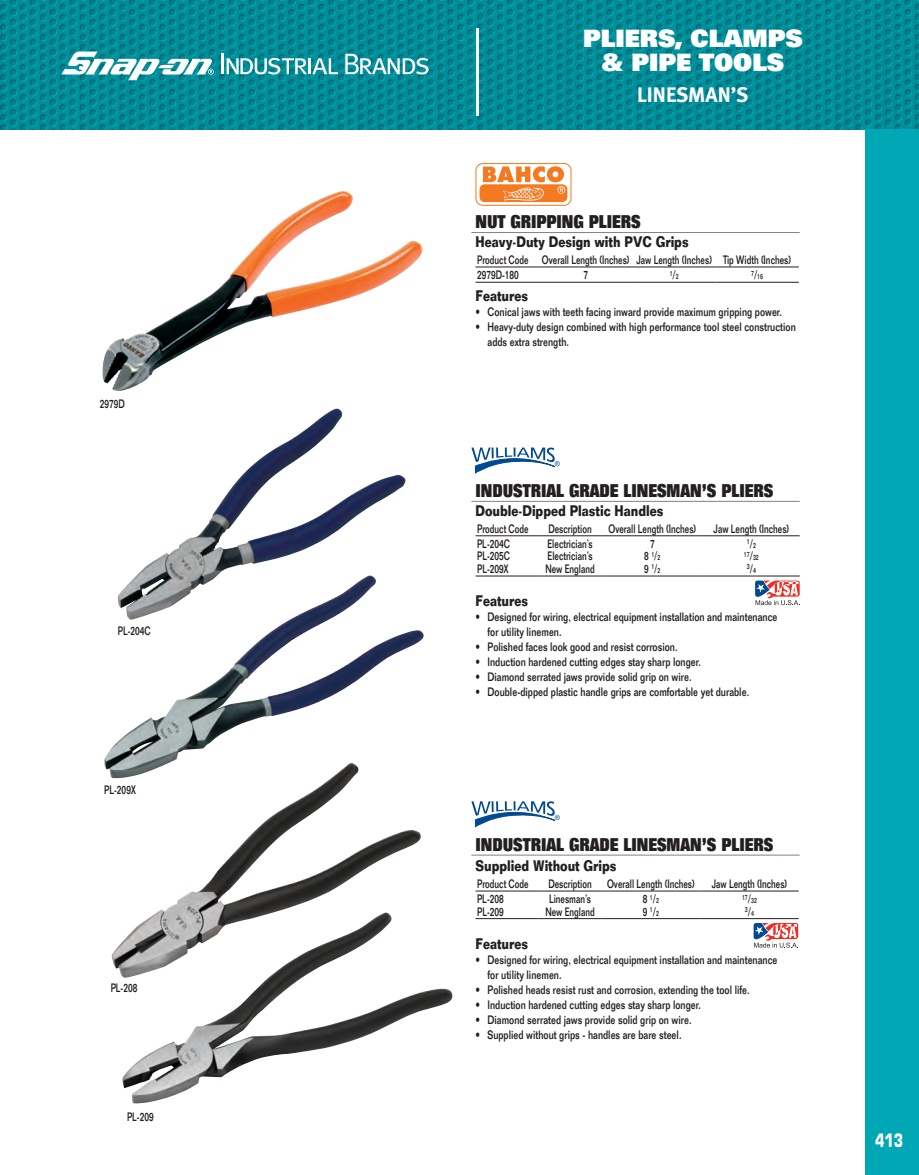
<style>
.page{position:relative;width:919px;height:1175px;background:#fff}
.page>*{position:absolute;margin:0;border:0;box-sizing:border-box;transform-origin:0 0}
.t1{font:24px/24px "Univers LT Std X Black";color:#fff;text-align:center}
.t2{font:21px "Meta Bold LF";color:#fff}
.t3{font:800 18px "Folio";color:#231f20;scale:.77 1}
.t4{font:700 18px "Eurostile LT";color:#fff;scale:.72 1}
.t5{font:700 15px "Folio";color:#231f20;scale:.77 1}
.t6{font:500 12px/15px "Folio";color:#231f20;scale:.77 1}
.t7{font:500 12px/15.3px "Folio";color:#231f20;scale:.7 1}
.t8{font:500 7.5px "Folio";color:#231f20;scale:.7 1}
.s1{font-size:12px}
.s2{font-size:7.5px}
</style>
<div class="page">
<hr style="left:471px;top:232px;width:328px;height:1px;background:#808285">
<hr style="left:471px;top:501px;width:328px;height:1px;background:#808285">
<hr style="left:471px;top:855px;width:328px;height:1px;background:#808285">
<img style="left:0;top:0;width:919px;height:129px">
<div style="left:865px;top:129px;width:54px;height:1046px;background:#00a7b5"></div>
<hr style="left:221px;top:54px;width:3px;height:20px;background:#fff">
<svg style="left:227px;top:58px;width:111px;height:17px"></svg>
<svg style="left:345px;top:54px;width:83px;height:21px"></svg>
<svg style="left:61px;top:51px;width:153px;height:29px"></svg>
<hr style="left:476px;top:28px;width:3px;height:88px;background:#fff">
<img style="left:102px;top:194px;width:320px;height:197px">
<img style="left:104px;top:576px;width:320px;height:200px">
<img style="left:117px;top:412px;width:211px;height:208px">
<img style="left:111px;top:763px;width:310px;height:213px">
<img style="left:122px;top:913px;width:263px;height:177px">
<div style="left:476px;top:164px;width:95px;height:41px;background:linear-gradient(to right,#fef8f3,#fef8f2);border-radius:7px"></div>
<div style="left:475px;top:163px;width:96px;height:43px;border:1px solid #f47921;border-radius:7px"></div>
<svg style="left:479px;top:184px;width:88px;height:18px"></svg>
<svg style="left:483px;top:166px;width:82px;height:35px"></svg>
<svg style="left:755px;top:581px;width:44px;height:24px"></svg>
<svg style="left:471px;top:448px;width:89px;height:25px"></svg>
<svg style="left:471px;top:801px;width:89px;height:26px"></svg>
<svg style="left:753px;top:923px;width:45px;height:25px"></svg>
<hr style="left:475px;top:267px;width:63px;height:1px;background:#231f20">
<hr style="left:475px;top:282px;width:63px;height:1px;background:#231f20">
<hr style="left:538px;top:267px;width:95px;height:1px;background:#231f20">
<hr style="left:538px;top:282px;width:95px;height:1px;background:#231f20">
<hr style="left:633px;top:267px;width:82px;height:1px;background:#231f20">
<hr style="left:633px;top:282px;width:82px;height:1px;background:#231f20">
<hr style="left:715px;top:267px;width:83px;height:1px;background:#231f20">
<hr style="left:715px;top:282px;width:83px;height:1px;background:#231f20">
<hr style="left:475px;top:576px;width:63px;height:1px;background:#231f20">
<hr style="left:538px;top:576px;width:63px;height:1px;background:#231f20">
<hr style="left:601px;top:576px;width:102px;height:1px;background:#231f20">
<hr style="left:703px;top:576px;width:96px;height:1px;background:#231f20">
<hr style="left:475px;top:535px;width:63px;height:1px;background:#231f20">
<hr style="left:538px;top:535px;width:63px;height:1px;background:#231f20">
<hr style="left:601px;top:535px;width:102px;height:1px;background:#231f20">
<hr style="left:703px;top:535px;width:96px;height:1px;background:#231f20">
<hr style="left:475px;top:918px;width:63px;height:1px;background:#231f20">
<hr style="left:538px;top:918px;width:63px;height:1px;background:#231f20">
<hr style="left:601px;top:918px;width:99px;height:1px;background:#231f20">
<hr style="left:700px;top:918px;width:98px;height:1px;background:#231f20">
<hr style="left:475px;top:891px;width:63px;height:1px;background:#231f20">
<hr style="left:538px;top:891px;width:63px;height:1px;background:#231f20">
<hr style="left:601px;top:891px;width:99px;height:1px;background:#231f20">
<hr style="left:700px;top:891px;width:98px;height:1px;background:#231f20">
<p class="t7" style="left:100px;top:396px;width:37px">2979D</p>
<p class="t7" style="left:118px;top:623px;width:49px">PL-204C</p>
<p class="t7" style="left:104px;top:782px;width:46px">PL-209X</p>
<p class="t7" style="left:111px;top:980px;width:40px">PL-208</p>
<p class="t7" style="left:127px;top:1109px;width:40px">PL-209</p>
<h1 class="t1" style="left:583px;top:25px;width:221px">PLIERS, CLAMPS &amp; PIPE TOOLS</h1>
<h2 class="t2" style="left:637px;top:83px;width:113px">LINESMAN’S</h2>
<h3 class="t3" style="left:475px;top:211px;width:216px">NUT GRIPPING PLIERS</h3>
<p class="t5" style="left:475px;top:233px;width:278px">Heavy-Duty Design with PVC Grips</p>
<p class="t7" style="left:477px;top:252px;width:450px">Product Code Overall Length (Inches) Jaw Length (Inches) Tip Width (Inches)<br>2979D-180</p>
<p class="t7" style="left:583px;top:267px;width:8px">7</p>
<p class="t8" style="left:669px;top:270px;width:15px">1<span class="s1">/</span>2</p>
<p class="t8" style="left:751px;top:272px;width:19px">7<span class="s1">/</span>16</p>
<p class="t5" style="left:475px;top:286px;width:70px">Features</p>
<p class="t6" style="left:475px;top:304px;width:399px">• Conical jaws with teeth facing inward provide maximum gripping power.</p>
<p class="t6" style="left:487px;top:319px;width:402px;text-indent:-12px">• Heavy-duty design combined with high performance tool steel construction adds extra strength.</p>
<h3 class="t3" style="left:475px;top:480px;width:388px">INDUSTRIAL GRADE LINESMAN’S PLIERS</h3>
<p class="t5" style="left:475px;top:501px;width:245px">Double-Dipped Plastic Handles</p>
<p class="t7" style="left:477px;top:521px;width:75px">Product Code</p>
<p class="t7" style="left:548px;top:521px;width:64px">Description</p>
<p class="t7" style="left:608px;top:521px;width:127px">Overall Length (Inches)</p>
<p class="t7" style="left:713px;top:521px;width:109px">Jaw Length (Inches)</p>
<p class="t7" style="left:477px;top:536px;width:49px">PL-204C</p>
<p class="t7" style="left:547px;top:536px;width:66px">Electrician’s</p>
<p class="t7" style="left:650px;top:536px;width:8px">7</p>
<p class="t8" style="left:747px;top:539px;width:15px">1<span class="s1">/</span>2</p>
<p class="t7" style="left:477px;top:548px;width:49px">PL-205C</p>
<p class="t7" style="left:547px;top:548px;width:66px">Electrician’s</p>
<p class="t7" style="left:644px;top:548px;width:25px">8 <sup>1</sup>/<span class="s2">2</span></p>
<p class="t8" style="left:744px;top:551px;width:23px">17<span class="s1">/</span>32</p>
<p class="t7" style="left:477px;top:561px;width:46px">PL-209X</p>
<p class="t7" style="left:545px;top:561px;width:72px">New England</p>
<p class="t7" style="left:644px;top:561px;width:25px">9 <sup>1</sup>/<span class="s2">2</span></p>
<p class="t8" style="left:747px;top:564px;width:15px">3<span class="s1">/</span>4</p>
<p class="t5" style="left:475px;top:592px;width:70px">Features</p>
<p class="t6" style="left:487px;top:610px;width:378px;text-indent:-12px">• Designed for wiring, electrical equipment installation and maintenance for utility linemen.</p>
<p class="t6" style="left:475px;top:640px;width:264px">• Polished faces look good and resist corrosion.</p>
<p class="t6" style="left:475px;top:655px;width:294px">• Induction hardened cutting edges stay sharp longer.</p>
<p class="t6" style="left:475px;top:670px;width:282px">• Diamond serrated jaws provide solid grip on wire.</p>
<p class="t6" style="left:475px;top:685px;width:357px">• Double-dipped plastic handle grips are comfortable yet durable.</p>
<h3 class="t3" style="left:475px;top:834px;width:388px">INDUSTRIAL GRADE LINESMAN’S PLIERS</h3>
<p class="t5" style="left:475px;top:857px;width:185px">Supplied Without Grips</p>
<p class="t7" style="left:477px;top:876px;width:75px">Product Code</p>
<p class="t7" style="left:548px;top:876px;width:64px">Description</p>
<p class="t7" style="left:607px;top:876px;width:127px">Overall Length (Inches)</p>
<p class="t7" style="left:711px;top:876px;width:109px">Jaw Length (Inches)</p>
<p class="t7" style="left:477px;top:891px;width:40px">PL-208</p>
<p class="t7" style="left:549px;top:891px;width:62px">Linesman’s</p>
<p class="t7" style="left:643px;top:891px;width:25px">8 <sup>1</sup>/<span class="s2">2</span></p>
<p class="t8" style="left:742px;top:894px;width:23px">17<span class="s1">/</span>32</p>
<p class="t7" style="left:477px;top:904px;width:40px">PL-209</p>
<p class="t7" style="left:545px;top:904px;width:72px">New England</p>
<p class="t7" style="left:643px;top:904px;width:25px">9 <sup>1</sup>/<span class="s2">2</span></p>
<p class="t8" style="left:745px;top:907px;width:15px">3<span class="s1">/</span>4</p>
<p class="t5" style="left:475px;top:934px;width:70px">Features</p>
<p class="t6" style="left:487px;top:952px;width:378px;text-indent:-12px">• Designed for wiring, electrical equipment installation and maintenance for utility linemen.</p>
<p class="t6" style="left:475px;top:982px;width:357px">• Polished heads resist rust and corrosion, extending the tool life.</p>
<p class="t6" style="left:475px;top:997px;width:294px">• Induction hardened cutting edges stay sharp longer.</p>
<p class="t6" style="left:475px;top:1012px;width:282px">• Diamond serrated jaws provide solid grip on wire.</p>
<p class="t6" style="left:475px;top:1027px;width:269px">• Supplied without grips - handles are bare steel.</p>
<h3 class="t4" style="left:875px;top:1129px;width:40px">413</h3>
</div>
